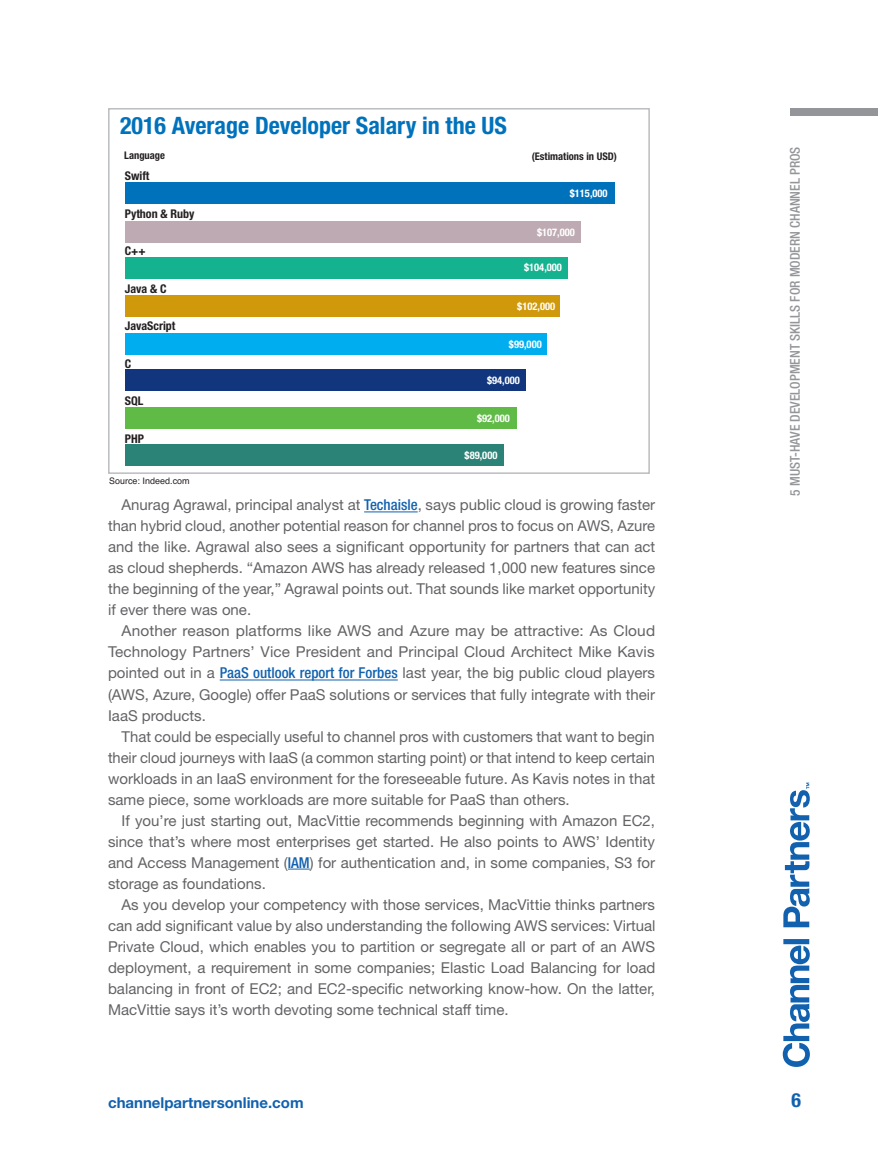
<style>
.page{position:relative;width:878px;height:1175px;background:#fff}
.page>*{position:absolute;margin:0;border:0;box-sizing:border-box;transform-origin:0 0}
.t1{font:700 condensed 24px "Helvetica Neue";color:#0072bc}
.t2{font:700 condensed 19.5px "Helvetica Neue LT Std";color:#1161af}
._3_Body{font:15px/21px "Helvetica Neue LT Std";color:#636366;text-align:justify}
.t3{font:700 15px "Helvetica Neue LT Std";color:#1161af}
.t4{font:500 condensed 13.5px "Helvetica Neue LT Std";color:#939598}
.t5{font:700 condensed 12px "Helvetica Neue";color:#231f20}
.t6{font:700 condensed 10.5px "Helvetica Neue";color:#fff}
.t7{font:700 condensed 10.5px "Helvetica Neue";color:#231f20}
.t8{font:9px "Helvetica";color:#231f20}
.s1{font-weight:500;font-stretch:condensed;color:#1161af}
</style>
<div class="page">
<svg style="left:782px;top:782px;width:27px;height:284px"></svg>
<div style="left:790px;top:108px;width:88px;height:8px;background:#939598"></div>
<hr style="left:364px;top:511px;width:53px;height:1px;background:#1161af">
<hr style="left:220px;top:679px;width:178px;height:1px;background:#1161af">
<svg style="left:288px;top:868px;width:22px;height:1px"></svg>
<div style="left:108px;top:108px;width:542px;height:366px;border:2px solid #bcbdc0"></div>
<svg style="left:307px;top:390px;width:47px;height:1px"></svg>
<svg style="left:420px;top:390px;width:69px;height:1px"></svg>
<div style="left:125px;top:445px;width:379px;height:21px;background:#2b8277"></div>
<div style="left:125px;top:407px;width:392px;height:21px;background:#60bb46"></div>
<div style="left:125px;top:369px;width:400px;height:21px;background:#11367e"></div>
<div style="left:125px;top:334px;width:421px;height:21px;background:#00aeef"></div>
<div style="left:125px;top:295px;width:434px;height:21px;background:#d0990c"></div>
<div style="left:125px;top:257px;width:443px;height:22px;background:#15b290"></div>
<div style="left:125px;top:221px;width:456px;height:21px;background:#beaab2"></div>
<div style="left:125px;top:182px;width:490px;height:22px;background:#0072bc"></div>
<p class="t1" style="left:120px;top:111px;width:388px">2016 Average Developer Salary in the US</p>
<p class="t5" style="left:125px;top:166px;width:26px">Swift</p>
<p class="t5" style="left:125px;top:203px;width:71px">Python &amp; Ruby</p>
<p class="t5" style="left:125px;top:241px;width:22px">C++</p>
<p class="t5" style="left:125px;top:278px;width:43px">Java &amp; C</p>
<p class="t5" style="left:125px;top:316px;width:52px">JavaScript</p>
<p class="t5" style="left:125px;top:353px;width:8px">C</p>
<p class="t5" style="left:125px;top:391px;width:20px">SQL</p>
<p class="t5" style="left:125px;top:428px;width:21px">PHP</p>
<p class="t7" style="left:124px;top:146px;width:42px">Language</p>
<p class="t7" style="left:531px;top:147px;width:87px">(Estimations in USD)</p>
<p class="t6" style="left:570px;top:184px;width:39px">$115,000</p>
<p class="t6" style="left:537px;top:223px;width:39px">$107,000</p>
<p class="t6" style="left:524px;top:259px;width:39px">$104,000</p>
<p class="t6" style="left:517px;top:298px;width:39px">$102,000</p>
<p class="t6" style="left:509px;top:335px;width:34px">$99,000</p>
<p class="t6" style="left:487px;top:371px;width:34px">$94,000</p>
<p class="t6" style="left:477px;top:409px;width:34px">$92,000</p>
<p class="t6" style="left:464px;top:447px;width:34px">$89,000</p>
<p class="t8" style="left:109px;top:473px;width:82px">Source: Indeed.com</p>
<p class="_3_Body" style="left:108px;top:494px;width:549px;text-indent:14px">Anurag Agrawal, principal analyst at <span class="s1">Techaisle</span>, says public cloud is growing faster than hybrid cloud, another potential reason for channel pros to focus on AWS, Azure and the like. Agrawal also sees a significant opportunity for partners that can act as cloud shepherds. “Amazon AWS has already released 1,000 new features since the beginning of the year,” Agrawal points out. That sounds like market opportunity if ever there was one.</p>
<p class="_3_Body" style="left:108px;top:620px;width:548px;text-indent:14px">Another reason platforms like AWS and Azure may be attractive: As Cloud Technology Partners’ Vice President and Principal Cloud Architect Mike Kavis pointed out in a <span class="s1">PaaS outlook report for Forbes</span> last year, the big public cloud players (AWS, Azure, Google) offer PaaS solutions or services that fully integrate with their IaaS products.</p>
<p class="_3_Body" style="left:108px;top:725px;width:548px;text-indent:14px">That could be especially useful to channel pros with customers that want to begin their cloud journeys with IaaS (a common starting point) or that intend to keep certain workloads in an IaaS environment for the foreseeable future. As Kavis notes in that same piece, some workloads are more suitable for PaaS than others.</p>
<p class="_3_Body" style="left:108px;top:809px;width:548px;text-indent:14px">If you’re just starting out, MacVittie recommends beginning with Amazon EC2, since that’s where most enterprises get started. He also points to AWS’ Identity and Access Management (<span class="s1">IAM</span>) for authentication and, in some companies, S3 for storage as foundations.</p>
<p class="_3_Body" style="left:108px;top:893px;width:549px;text-indent:14px">As you develop your competency with those services, MacVittie thinks partners can add significant value by also understanding the following AWS services: Virtual Private Cloud, which enables you to partition or segregate all or part of an AWS deployment, a requirement in some companies; Elastic Load Balancing for load balancing in front of EC2; and EC2-specific networking know-how. On the latter, MacVittie says it’s worth devoting some technical staff time.</p>
<p class="t4" style="left:786px;top:496px;width:351px;rotate:-90deg">5 MUST-HAVE DEVELOPMENT SKILLS FOR MODERN CHANNEL PROS</p>
<p class="t3" style="left:108px;top:1093px;width:197px">channelpartnersonline.com</p>
<h2 class="t2" style="left:791px;top:1088px;width:11px">6</h2>
</div>
